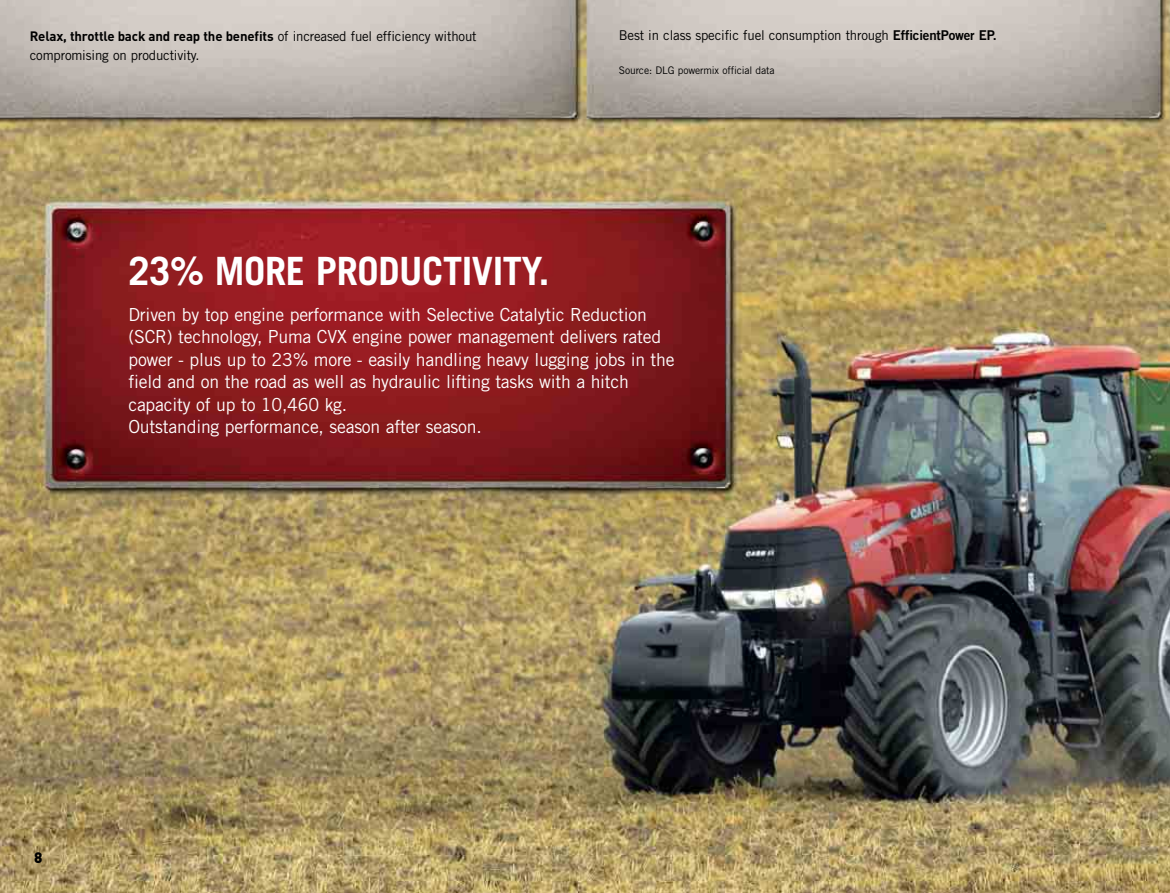
<style>
.page{position:relative;width:1170px;height:893px;background:#fff}
.page>*{position:absolute;margin:0;border:0;box-sizing:border-box;transform-origin:0 0}
.t1{font:700 39px "Trade Gothic";letter-spacing:-.01em;color:#fff}
.t2{font:18px/22.5px "Trade Gothic";letter-spacing:-.01em;color:#fff}
.t3{font:900 15px "DIN";color:#000}
.t4{font:13.5px "Trade Gothic";letter-spacing:-.01em;color:#000}
.t5{font:700 13.5px "DIN";letter-spacing:-.01em;color:#000}
.t6{font:10.5px "Trade Gothic";letter-spacing:-.01em;color:#000}
.s1{font-family:"Trade Gothic";font-weight:400}
.s2{font-family:"Trade Gothic Bold Two"}
</style>
<div class="page">
<img style="left:0;top:0;width:1169px;height:893px">
<p class="t5" style="left:30px;top:31px;width:448px">Relax, throttle back and reap the benefits <span class="s1">of increased fuel efficiency without</span></p>
<p class="t4" style="left:30px;top:50px;width:171px">compromising on productivity.</p>
<p class="t4" style="left:619px;top:30px;width:379px">Best in class specific fuel consumption through <span class="s2">EfficientPower EP.</span></p>
<p class="t6" style="left:619px;top:66px;width:157px">Source: DLG powermix official data</p>
<h1 class="t1" style="left:128px;top:257px;width:422px">23% MORE PRODUCTIVITY.</h1>
<p class="t2" style="left:128px;top:305px;width:547px">Driven by top engine performance with Selective Catalytic Reduction (SCR) technology, Puma CVX engine power management delivers rated power - plus up to 23% more - easily handling heavy lugging jobs in the field and on the road as well as hydraulic lifting tasks with a hitch capacity of up to 10,460 kg.<br>Outstanding performance, season after season.</p>
<p class="t3" style="left:34px;top:852px;width:10px">8</p>
</div>
